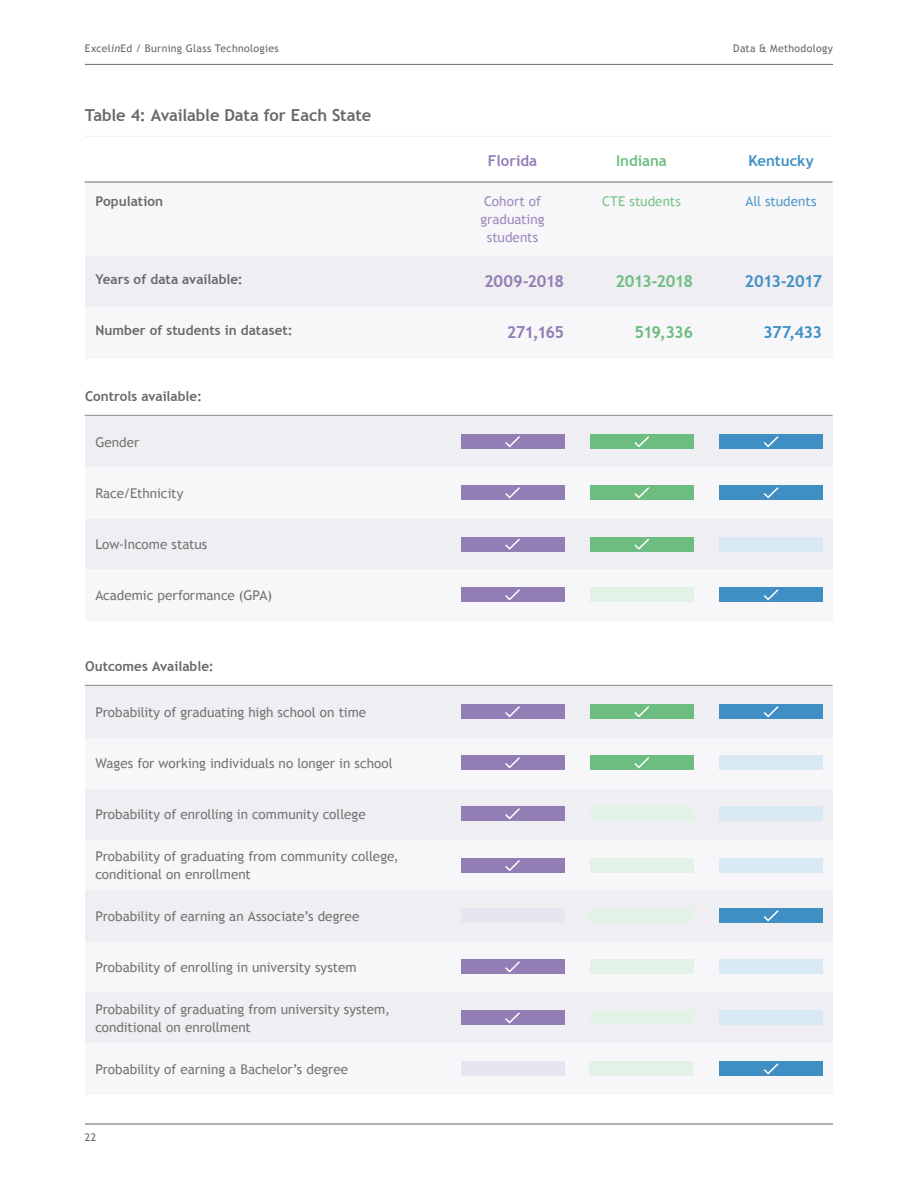
<style>
.page{position:relative;width:918px;height:1188px;background:#fff}
.page>*{position:absolute;margin:0;border:0;box-sizing:border-box;transform-origin:0 0}
.t1{font:700 16.5px "Trebuchet MS";letter-spacing:-.01em;color:#676867}
.t2{font:700 16.5px "Trebuchet MS";letter-spacing:-.045em;color:#6ebd80}
.t3{font:700 16.5px "Trebuchet MS";letter-spacing:-.045em;color:#408fc4}
.t4{font:700 16.5px "Trebuchet MS";letter-spacing:-.015em;color:#927db5}
.t5{font:700 16.5px "Trebuchet MS";letter-spacing:-.04em;color:#927db5}
.t6{font:700 15px "Trebuchet MS";letter-spacing:-.005em;color:#408fc4}
.t7{font:700 15px "Trebuchet MS";color:#927db5}
.t8{font:700 15px "Trebuchet MS";color:#6ebd80}
.t9{font:13.5px/18px "Trebuchet MS";letter-spacing:-.005em;color:#747473}
.t10{font:700 13.5px "Trebuchet MS";color:#676867}
.t11{font:13.5px/18px "Trebuchet MS";color:#9d8abc;text-align:center}
.t12{font:13.5px "Trebuchet MS";letter-spacing:.005em;color:#7cc38c}
.t13{font:13.5px "Trebuchet MS";letter-spacing:-.005em;color:#539aca}
.t14{font:10.5px "Trebuchet MS";letter-spacing:.03em;color:#666766}
.s1{font-style:italic}
</style>
<div class="page">
<hr style="left:85px;top:1124px;width:748px;height:1px;background:#666766">
<hr style="left:85px;top:64px;width:748px;height:1px;background:#666766">
<div style="left:85px;top:181px;width:748px;height:75px;background:#f7f7f9"></div>
<hr style="left:85px;top:136px;width:748px;height:1px;background:#ededed">
<hr style="left:85px;top:181px;width:748px;height:2px;background:#9d9d9c">
<hr style="left:85px;top:685px;width:748px;height:1px;background:#9d9d9c">
<div style="left:85px;top:256px;width:748px;height:51px;background:#efeff3"></div>
<div style="left:85px;top:307px;width:748px;height:51px;background:#f7f7f9"></div>
<div style="left:85px;top:839px;width:748px;height:51px;background:#f7f7f9"></div>
<div style="left:591px;top:858px;width:103px;height:15px;background:#e2f2e6"></div>
<div style="left:461px;top:858px;width:103px;height:15px;background:#927db5"></div>
<div style="left:719px;top:858px;width:104px;height:15px;background:#d9e9f3"></div>
<div style="left:85px;top:941px;width:748px;height:51px;background:#f7f7f9"></div>
<div style="left:591px;top:959px;width:103px;height:15px;background:#e2f2e6"></div>
<div style="left:461px;top:959px;width:103px;height:15px;background:#927db5"></div>
<div style="left:719px;top:959px;width:104px;height:15px;background:#d9e9f3"></div>
<div style="left:85px;top:992px;width:748px;height:51px;background:#efeff3"></div>
<div style="left:591px;top:1010px;width:103px;height:15px;background:#e2f2e6"></div>
<div style="left:461px;top:1010px;width:103px;height:15px;background:#927db5"></div>
<div style="left:719px;top:1010px;width:104px;height:15px;background:#d9e9f3"></div>
<div style="left:85px;top:890px;width:748px;height:51px;background:#efeff3"></div>
<div style="left:590px;top:908px;width:103px;height:15px;background:#e2f2e6"></div>
<div style="left:719px;top:908px;width:104px;height:15px;background:#408fc4"></div>
<div style="left:461px;top:908px;width:103px;height:15px;background:#e9e5f0"></div>
<div style="left:85px;top:1043px;width:748px;height:51px;background:#f7f7f9"></div>
<div style="left:590px;top:1061px;width:103px;height:15px;background:#e2f2e6"></div>
<div style="left:719px;top:1061px;width:104px;height:15px;background:#408fc4"></div>
<div style="left:461px;top:1061px;width:103px;height:15px;background:#e9e5f0"></div>
<div style="left:85px;top:788px;width:748px;height:51px;background:#efeff3"></div>
<div style="left:719px;top:806px;width:104px;height:15px;background:#d9e9f3"></div>
<div style="left:461px;top:806px;width:103px;height:15px;background:#927db5"></div>
<div style="left:591px;top:806px;width:103px;height:15px;background:#e2f2e6"></div>
<div style="left:85px;top:737px;width:748px;height:51px;background:#f7f7f9"></div>
<div style="left:461px;top:755px;width:103px;height:15px;background:#927db5"></div>
<div style="left:591px;top:755px;width:103px;height:15px;background:#6ebd80"></div>
<div style="left:719px;top:755px;width:104px;height:15px;background:#d9e9f3"></div>
<div style="left:85px;top:686px;width:748px;height:51px;background:#efeff3"></div>
<div style="left:461px;top:704px;width:103px;height:15px;background:#927db5"></div>
<div style="left:591px;top:704px;width:103px;height:15px;background:#6ebd80"></div>
<div style="left:719px;top:704px;width:104px;height:15px;background:#408fc4"></div>
<hr style="left:85px;top:415px;width:748px;height:1px;background:#9d9d9c">
<div style="left:85px;top:518px;width:748px;height:51px;background:#efeff3"></div>
<div style="left:719px;top:537px;width:104px;height:15px;background:#d9e9f3"></div>
<div style="left:461px;top:537px;width:103px;height:15px;background:#927db5"></div>
<div style="left:591px;top:537px;width:103px;height:15px;background:#6ebd80"></div>
<div style="left:85px;top:416px;width:748px;height:51px;background:#efeff3"></div>
<div style="left:461px;top:434px;width:103px;height:15px;background:#927db5"></div>
<div style="left:591px;top:434px;width:103px;height:15px;background:#6ebd80"></div>
<div style="left:719px;top:434px;width:104px;height:15px;background:#408fc4"></div>
<div style="left:85px;top:467px;width:748px;height:51px;background:#f7f7f9"></div>
<div style="left:461px;top:485px;width:103px;height:15px;background:#927db5"></div>
<div style="left:591px;top:485px;width:103px;height:15px;background:#6ebd80"></div>
<div style="left:719px;top:485px;width:104px;height:15px;background:#408fc4"></div>
<div style="left:85px;top:569px;width:748px;height:51px;background:#f7f7f9"></div>
<div style="left:591px;top:587px;width:103px;height:15px;background:#e2f2e6"></div>
<div style="left:461px;top:587px;width:103px;height:15px;background:#927db5"></div>
<div style="left:719px;top:587px;width:104px;height:15px;background:#408fc4"></div>
<svg style="left:505px;top:436px;width:15px;height:12px"></svg>
<svg style="left:505px;top:487px;width:15px;height:12px"></svg>
<svg style="left:505px;top:706px;width:15px;height:12px"></svg>
<svg style="left:505px;top:757px;width:15px;height:12px"></svg>
<svg style="left:505px;top:808px;width:15px;height:12px"></svg>
<svg style="left:505px;top:860px;width:15px;height:12px"></svg>
<svg style="left:505px;top:961px;width:15px;height:12px"></svg>
<svg style="left:505px;top:1012px;width:15px;height:12px"></svg>
<svg style="left:505px;top:589px;width:15px;height:12px"></svg>
<svg style="left:505px;top:538px;width:15px;height:12px"></svg>
<svg style="left:634px;top:436px;width:16px;height:12px"></svg>
<svg style="left:634px;top:487px;width:16px;height:12px"></svg>
<svg style="left:634px;top:706px;width:16px;height:12px"></svg>
<svg style="left:634px;top:757px;width:16px;height:12px"></svg>
<svg style="left:634px;top:538px;width:16px;height:12px"></svg>
<svg style="left:764px;top:436px;width:15px;height:12px"></svg>
<svg style="left:763px;top:487px;width:16px;height:12px"></svg>
<svg style="left:764px;top:706px;width:15px;height:12px"></svg>
<svg style="left:763px;top:910px;width:16px;height:12px"></svg>
<svg style="left:763px;top:1063px;width:16px;height:12px"></svg>
<svg style="left:763px;top:589px;width:16px;height:12px"></svg>
<p class="t14" style="left:85px;top:42px;width:195px">Excel<span class="s1">in</span>Ed / Burning Glass Technologies</p>
<p class="t14" style="left:733px;top:42px;width:101px">Data &amp; Methodology</p>
<p class="t1" style="left:85px;top:105px;width:288px">Table 4: Available Data for Each State</p>
<p class="t10" style="left:95px;top:193px;width:69px">Population</p>
<p class="t7" style="left:488px;top:152px;width:51px">Florida</p>
<p class="t8" style="left:616px;top:152px;width:52px">Indiana</p>
<p class="t6" style="left:749px;top:152px;width:67px">Kentucky</p>
<p class="t11" style="left:481px;top:193px;width:65px">Cohort of graduating students</p>
<p class="t12" style="left:602px;top:194px;width:80px">CTE students</p>
<p class="t13" style="left:746px;top:194px;width:72px">All students</p>
<p class="t10" style="left:95px;top:271px;width:149px">Years of data available:</p>
<p class="t4" style="left:484px;top:271px;width:82px">2009-2018</p>
<p class="t2" style="left:615px;top:271px;width:79px">2013-2018</p>
<p class="t3" style="left:745px;top:271px;width:79px">2013-2017</p>
<p class="t10" style="left:95px;top:322px;width:199px">Number of students in dataset:</p>
<p class="t5" style="left:507px;top:322px;width:59px">271,165</p>
<p class="t2" style="left:635px;top:322px;width:60px">519,336</p>
<p class="t3" style="left:763px;top:322px;width:60px">377,433</p>
<p class="t10" style="left:85px;top:388px;width:118px">Controls available:</p>
<p class="t9" style="left:95px;top:433px;width:46px">Gender</p>
<p class="t9" style="left:95px;top:484px;width:90px">Race/Ethnicity</p>
<p class="t9" style="left:95px;top:535px;width:114px">Low-Income status</p>
<p class="t9" style="left:95px;top:586px;width:178px">Academic performance (GPA)</p>
<p class="t10" style="left:85px;top:658px;width:130px">Outcomes Available:</p>
<p class="t9" style="left:95px;top:703px;width:273px">Probability of graduating high school on time</p>
<p class="t9" style="left:95px;top:754px;width:299px">Wages for working individuals no longer in school</p>
<p class="t9" style="left:95px;top:805px;width:272px">Probability of enrolling in community college</p>
<p class="t9" style="left:95px;top:848px;width:305px">Probability of graduating from community college, conditional on enrollment</p>
<p class="t9" style="left:95px;top:907px;width:266px">Probability of earning an Associate’s degree</p>
<p class="t9" style="left:95px;top:958px;width:263px">Probability of enrolling in university system</p>
<p class="t9" style="left:95px;top:1000px;width:296px">Probability of graduating from university system, conditional on enrollment</p>
<p class="t9" style="left:95px;top:1060px;width:254px">Probability of earning a Bachelor’s degree</p>
<p class="t14" style="left:85px;top:1131px;width:13px">22</p>
</div>
